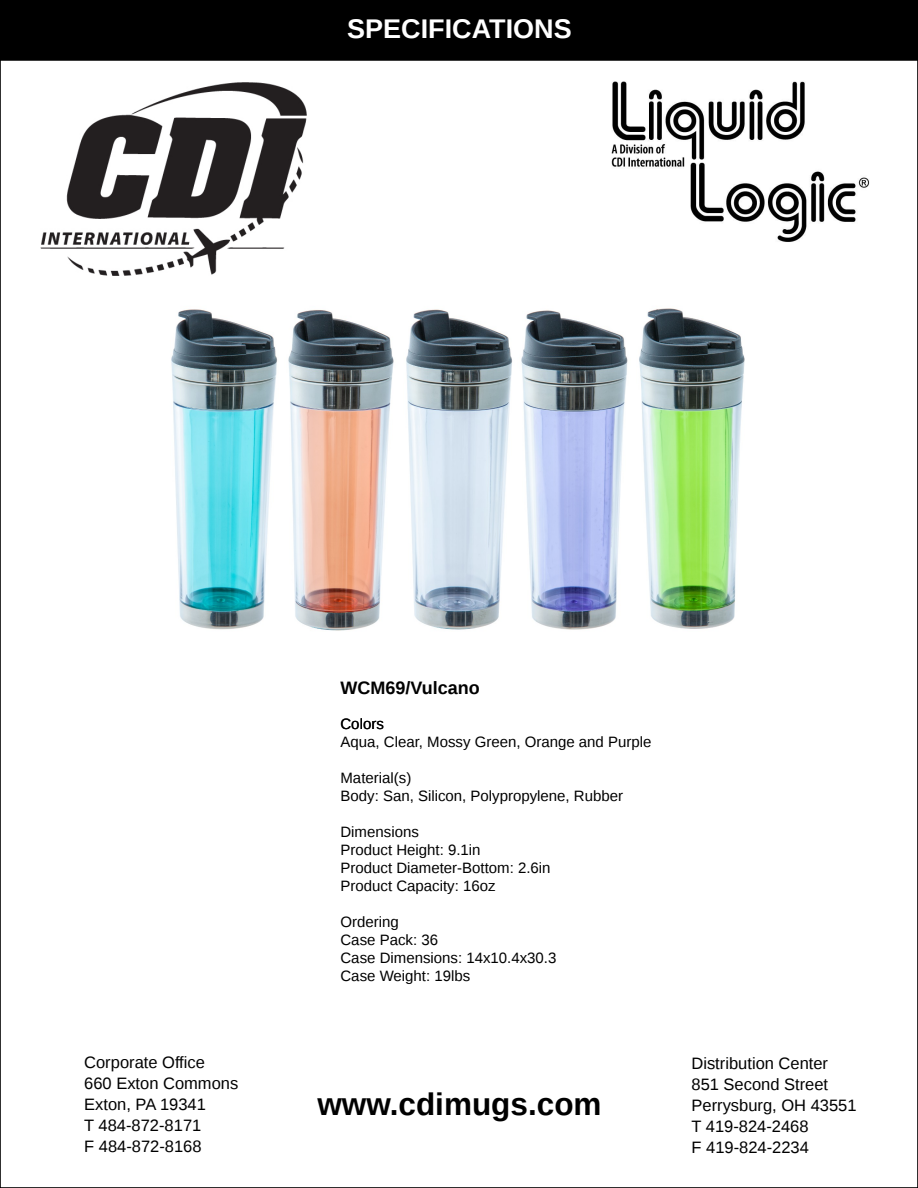
<style>
.page{position:relative;width:918px;height:1188px;background:#fff}
.page>*{position:absolute;margin:0;border:0;box-sizing:border-box;transform-origin:0 0}
.t1{font:700 31.5px "Liberation Sans";color:#000}
.t2{font:700 27px "Liberation Sans";color:#fff}
.t3{font:700 18px "Liberation Sans";color:#000}
.t4{font:16.5px/21px "Liberation Sans";color:#000}
.t5{font:15px/18px "Liberation Sans";color:#000}
</style>
<div class="page">
<img style="left:611px;top:81px;width:259px;height:161px">
<div style="left:0;top:0;width:918px;height:60px;background:#000"></div>
<div style="left:0;top:0;width:918px;height:61px;border:2px solid #000"></div>
<img style="left:171px;top:308px;width:574px;height:323px">
<img style="left:40px;top:82px;width:266px;height:193px">
<h2 class="t2" style="left:347px;top:12px;width:226px">SPECIFICATIONS</h2>
<p class="t3" style="left:340px;top:677px;width:141px">WCM69/Vulcano</p>
<p class="t5" style="left:340px;top:715px;width:312px">Colors<br>Aqua, Clear, Mossy Green, Orange and Purple</p>
<p class="t5" style="left:340px;top:769px;width:284px">Material(s)<br>Body: San, Silicon, Polypropylene, Rubber</p>
<p class="t5" style="left:340px;top:823px;width:212px">Dimensions<br>Product Height: 9.1in<br>Product Diameter-Bottom: 2.6in<br>Product Capacity: 16oz</p>
<p class="t5" style="left:340px;top:913px;width:217px">Ordering<br>Case Pack: 36<br>Case Dimensions: 14x10.4x30.3<br>Case Weight: 19lbs</p>
<p class="t4" style="left:84px;top:1052px;width:156px">Corporate Office<br>660 Exton Commons<br>Exton, PA 19341<br>T 484-872-8171<br>F 484-872-8168</p>
<p class="t4" style="left:692px;top:1053px;width:167px">Distribution Center<br>851 Second Street<br>Perrysburg, OH 43551<br>T 419-824-2468<br>F 419-824-2234</p>
<h1 class="t1" style="left:317px;top:1086px;width:286px">www.cdimugs.com</h1>
</div>
